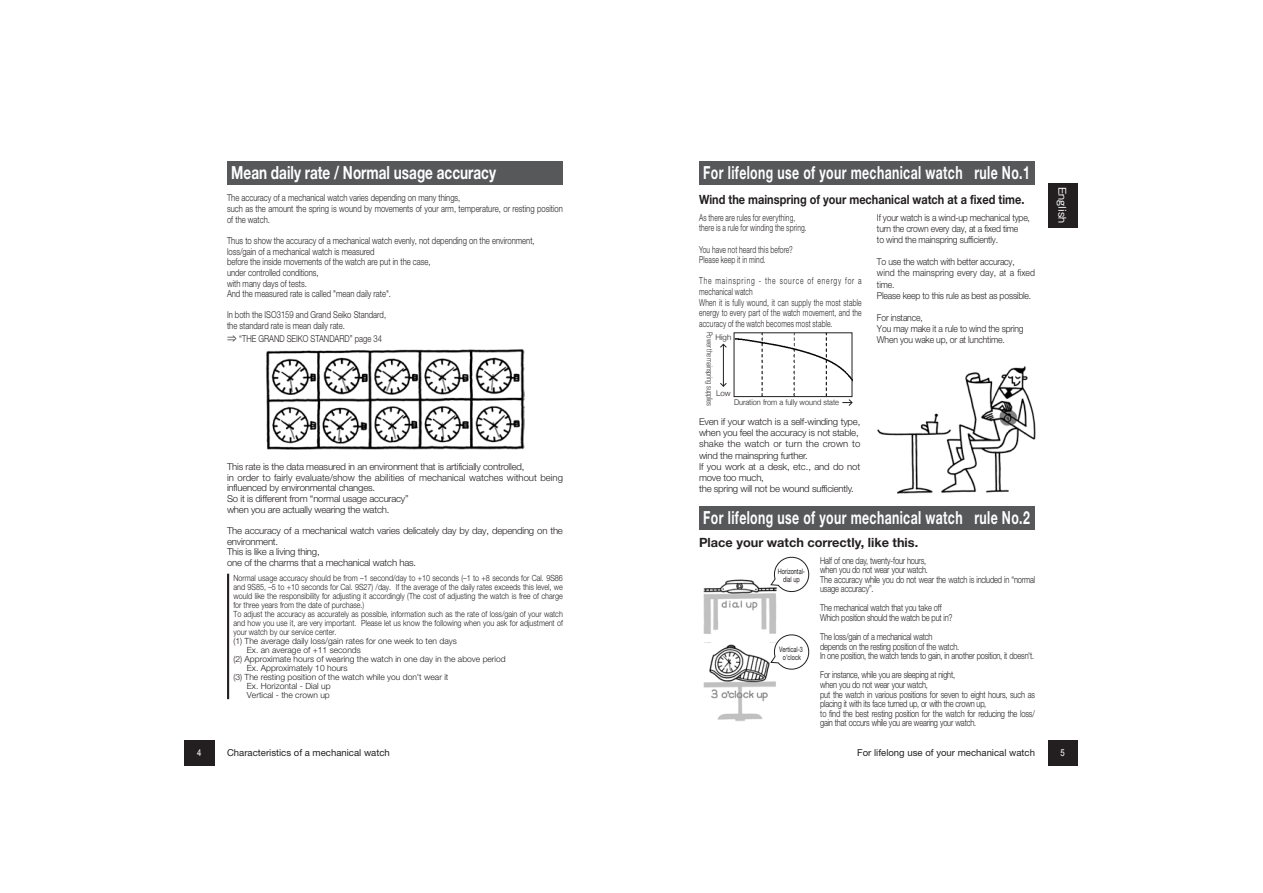
<style>
.page{position:relative;width:1263px;height:893px;background:#fff}
.page>*{position:absolute;margin:0;border:0;box-sizing:border-box;transform-origin:0 0}
.t1{font:700 18px "Helvetica Neue LT Std";letter-spacing:.03em;color:#fff;scale:.68 1}
.t2{font:700 18px "Helvetica Neue LT Std";color:#fff;scale:.75 1}
.t3{font:700 12.75px "Helvetica Neue LT Std";color:#231f20;scale:.86 1}
.t4{font:700 12.75px "Helvetica Neue LT Std";color:#231f20}
.t5{font:500 10.65px "Gothic BBB Pro";color:#fff}
.t6{font:300 9.6px/9.6px "Helvetica Neue LT Std";letter-spacing:-.02em;color:#231f20;scale:.78 1}
.t7{font:300 9.6px/10.6px "Helvetica Neue LT Std";letter-spacing:-.02em;color:#231f20}
.t8{font:300 9.6px/10.6px "Helvetica Neue LT Std";color:#231f20;scale:.8 1}
.t9{font:300 9.6px/11.1px "Helvetica Neue LT Std";letter-spacing:-.02em;color:#231f20;scale:.9 1}
.t10{font:300 9.6px/10.6px "Helvetica Neue LT Std";letter-spacing:.025em;color:#231f20;scale:.7 1}
.t11{font:300 9.6px/10.6px "Helvetica Neue LT Std";letter-spacing:.02em;color:#231f20;scale:.7 1}
.t12{font:9.6px "Helvetica Neue LT Std";color:#231f20}
.t13{font:9.6px "Arial";color:#fff;scale:.8 1}
.t14{font:300 8.55px "Helvetica Neue LT Std";color:#231f20;scale:.85 1}
.t15{font:300 8.55px "Helvetica Neue LT Std";color:#231f20}
.t16{font:300 7.95px "Helvetica Neue";color:#231f20;scale:.93 1}
.t17{font:300 7.95px "Helvetica Neue";color:#231f20;scale:.7 1}
.t18{font:300 7.95px "Helvetica Neue";color:#231f20}
.t19{font:7.5px/8.6px "Helvetica Neue";color:#231f20;text-align:center;scale:.75 1}
.s1{font-family:"Gothic BBB Pro";font-weight:500}
</style>
<div class="page">
<img style="left:266px;top:349px;width:258px;height:101px">
<img style="left:736px;top:334px;width:114px;height:61px">
<div style="left:734px;top:332px;width:118px;height:65px;border:1px solid #231f20"></div>
<hr style="left:723px;top:344px;width:1px;height:42px;background:#231f20">
<svg style="left:720px;top:344px;width:7px;height:4px"></svg>
<svg style="left:720px;top:383px;width:7px;height:4px"></svg>
<svg style="left:842px;top:399px;width:11px;height:7px"></svg>
<img style="left:877px;top:366px;width:159px;height:128px">
<img style="left:703px;top:642px;width:73px;height:79px">
<img style="left:703px;top:579px;width:74px;height:55px">
<svg style="left:770px;top:632px;width:40px;height:40px"></svg>
<svg style="left:770px;top:556px;width:40px;height:38px"></svg>
<div style="left:1048px;top:740px;width:29px;height:25px;background:#231f20"></div>
<div style="left:184px;top:740px;width:30px;height:25px;background:#231f20"></div>
<div style="left:1048px;top:183px;width:29px;height:44px;background:#231f20"></div>
<hr style="left:227px;top:574px;width:2px;height:125px;background:#231f20">
<div style="left:227px;top:162px;width:336px;height:23px;background:#57585a"></div>
<div style="left:699px;top:162px;width:336px;height:23px;background:#57585a"></div>
<div style="left:699px;top:506px;width:336px;height:23px;background:#57585a"></div>
<h1 class="t2" style="left:231px;top:162px;width:355px">Mean daily rate / Normal usage accuracy</h1>
<p class="t8" style="left:227px;top:193px;width:421px">The accuracy of a mechanical watch varies depending on many things,<br>such as the amount the spring is wound by movements of your arm, temperature, or resting position of the watch.</p>
<p class="t8" style="left:227px;top:235px;width:386px">Thus to show the accuracy of a mechanical watch evenly, not depending on the environment, loss/gain of a mechanical watch is measured<br>before the inside movements of the watch are put in the case,<br>under controlled conditions,<br>with many days of tests.<br>And the measured rate is called "mean daily rate".</p>
<p class="t8" style="left:227px;top:309px;width:200px">In both the ISO3159 and Grand Seiko Standard, the standard rate is mean daily rate.</p>
<p class="t8" style="left:227px;top:333px;width:195px"><span class="s1">⇒</span> “THE GRAND SEIKO STANDARD” page 34</p>
<p class="t7" style="left:227px;top:461px;width:337px">This rate is the data measured in an environment that is artificially controlled,<br>in order to fairly evaluate/show the abilities of mechanical watches without being influenced by environmental changes.<br>So it is different from “normal usage accuracy”<br>when you are actually wearing the watch.</p>
<p class="t7" style="left:227px;top:525px;width:337px">The accuracy of a mechanical watch varies delicately day by day, depending on the environment.<br>This is like a living thing,<br>one of the charms that a mechanical watch has.</p>
<p class="t14" style="left:233px;top:572px;width:389px">Normal usage accuracy should be from –1 second/day to +10 seconds (–1 to +8 seconds for Cal. 9S86</p>
<p class="t14" style="left:233px;top:581px;width:389px">and 9S85, –5 to +10 seconds for Cal. 9S27) /day. If the average of the daily rates exceeds this level, we</p>
<p class="t14" style="left:233px;top:591px;width:389px">would like the responsibility for adjusting it accordingly (The cost of adjusting the watch is free of charge</p>
<p class="t14" style="left:233px;top:600px;width:156px">for three years from the date of purchase.)</p>
<p class="t14" style="left:233px;top:609px;width:389px">To adjust the accuracy as accurately as possible, information such as the rate of loss/gain of your watch</p>
<p class="t14" style="left:233px;top:618px;width:389px">and how you use it, are very important. Please let us know the following when you ask for adjustment of</p>
<p class="t14" style="left:233px;top:627px;width:123px">your watch by our service center.</p>
<p class="t15" style="left:233px;top:636px;width:225px">(1) The average daily loss/gain rates for one week to ten days</p>
<p class="t15" style="left:247px;top:645px;width:115px">Ex. an average of +11 seconds</p>
<p class="t15" style="left:233px;top:654px;width:274px">(2) Approximate hours of wearing the watch in one day in the above period</p>
<p class="t15" style="left:247px;top:663px;width:102px">Ex. Approximately 10 hours</p>
<p class="t15" style="left:233px;top:672px;width:217px">(3) The resting position of the watch while you don't wear it</p>
<p class="t15" style="left:247px;top:681px;width:85px">Ex. Horizontal - Dial up</p>
<p class="t15" style="left:247px;top:690px;width:84px">Vertical - the crown up</p>
<h1 class="t1" style="left:703px;top:162px;width:482px">For lifelong use of your mechanical watch rule No.1</h1>
<h2 class="t3" style="left:699px;top:192px;width:380px">Wind the mainspring of your mechanical watch at a fixed time.</h2>
<p class="t11" style="left:699px;top:212px;width:155px">As there are rules for everything, there is a rule for winding the spring.</p>
<p class="t11" style="left:699px;top:244px;width:135px">You have not heard this before?<br>Please keep it in mind.</p>
<p class="t10" style="left:699px;top:275px;width:234px">The mainspring - the source of energy for a mechanical watch<br>When it is fully wound, it can supply the most stable energy to every part of the watch movement, and the accuracy of the watch becomes most stable.</p>
<p class="t17" style="left:714px;top:332px;width:107px;rotate:90deg">Power the mainspring supplies</p>
<p class="t18" style="left:715px;top:332px;width:17px">High</p>
<p class="t18" style="left:716px;top:389px;width:16px">Low</p>
<p class="t16" style="left:734px;top:398px;width:114px">Duration from a fully wound state</p>
<p class="t7" style="left:699px;top:416px;width:163px;line-height:11.1px">Even if your watch is a self-winding type, when you feel the accuracy is not stable, shake the watch or turn the crown to wind the mainspring further.<br>If you work at a desk, etc., and do not move too much,<br>the spring will not be wound sufficiently.</p>
<p class="t9" style="left:877px;top:211px;width:172px">If your watch is a wind-up mechanical type, turn the crown every day, at a fixed time<br>to wind the mainspring sufficiently.</p>
<p class="t9" style="left:877px;top:256px;width:177px">To use the watch with better accuracy,<br>wind the mainspring every day, at a fixed time.<br>Please keep to this rule as best as possible.</p>
<p class="t9" style="left:877px;top:312px;width:164px">For instance,<br>You may make it a rule to wind the spring<br>When you wake up, or at lunchtime.</p>
<h1 class="t1" style="left:703px;top:506px;width:482px">For lifelong use of your mechanical watch rule No.2</h1>
<h2 class="t4" style="left:699px;top:535px;width:221px">Place your watch correctly, like this.</h2>
<p class="t6" style="left:820px;top:555px;width:277px">Half of one day, twenty-four hours,<br>when you do not wear your watch.<br>The accuracy while you do not wear the watch is included in “normal usage accuracy”.</p>
<p class="t6" style="left:820px;top:603px;width:171px">The mechanical watch that you take off<br>Which position should the watch be put in?</p>
<p class="t6" style="left:820px;top:632px;width:276px">The loss/gain of a mechanical watch<br>depends on the resting position of the watch.<br>In one position, the watch tends to gain, in another position, it doesn't.</p>
<p class="t6" style="left:820px;top:670px;width:277px">For instance, while you are sleeping at night,<br>when you do not wear your watch,<br>put the watch in various positions for seven to eight hours, such as placing it with its face turned up, or with the crown up,<br>to find the best resting position for the watch for reducing the loss/ gain that occurs while you are wearing your watch.</p>
<p class="t19" style="left:778px;top:567px;width:38px">Horizontal&shy;dial up</p>
<p class="t19" style="left:779px;top:645px;width:33px">Vertical-3 o’clock</p>
<p class="t5" style="left:1071px;top:187px;width:37px;rotate:90deg">English</p>
<p class="t12" style="left:227px;top:747px;width:164px">Characteristics of a mechanical watch</p>
<p class="t12" style="left:857px;top:747px;width:179px">For lifelong use of your mechanical watch</p>
<p class="t13" style="left:197px;top:746px;width:7px">4</p>
<p class="t13" style="left:1060px;top:746px;width:7px">5</p>
</div>
